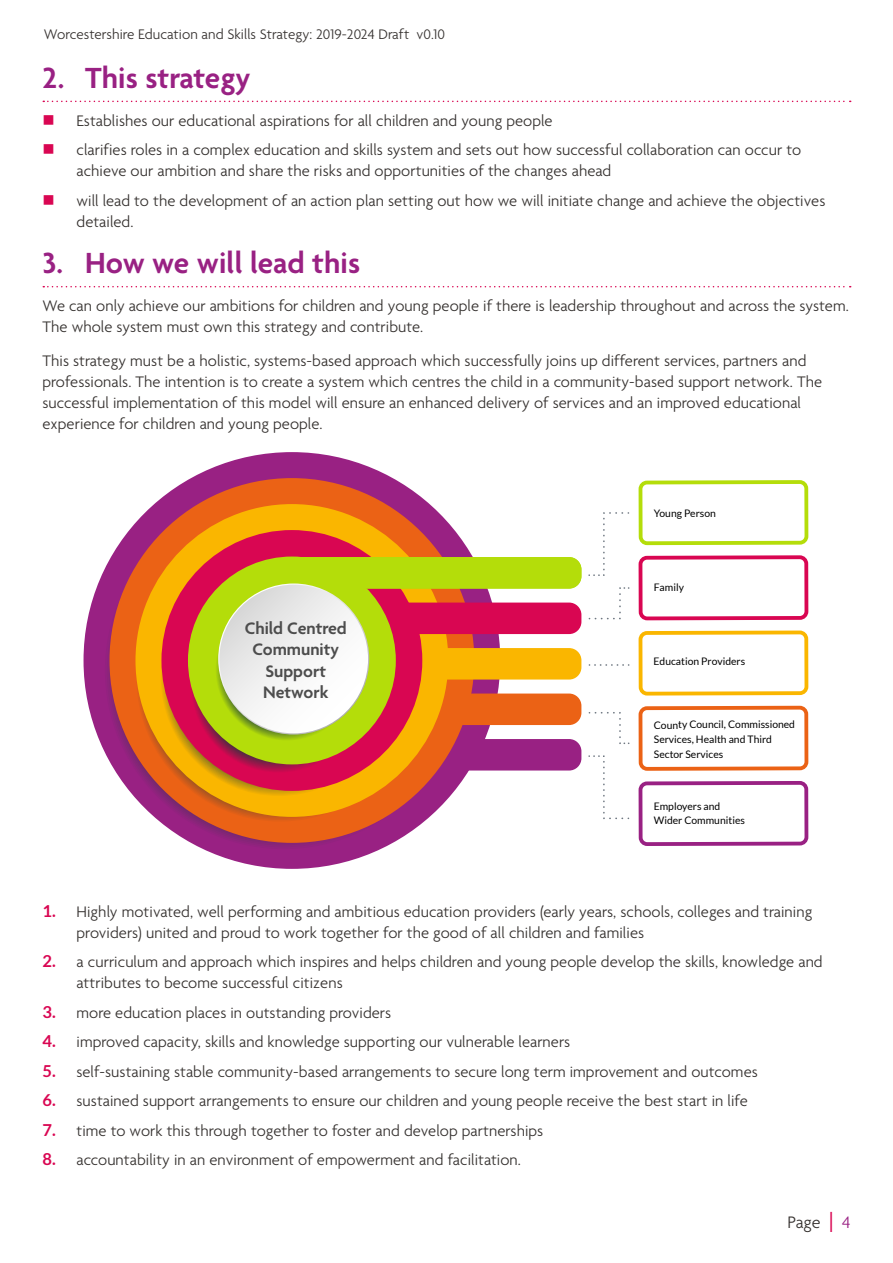
<style>
.page{position:relative;width:893px;height:1263px;background:#fff}
.page>*{position:absolute;margin:0;border:0;box-sizing:border-box;transform-origin:0 0}
.t1{font:600 31.5px "Agenda";letter-spacing:.005em;color:#992183}
.t2{font:600 18px/21.6px "Agenda";color:#4d4d4d;text-align:center}
.t3{font:300 18px "Agenda";color:#35312f}
.Paragraph_Text{font:300 16.5px/21px "Agenda";letter-spacing:.005em;color:#35312f}
.Bullet_Points{font:300 16.5px/21px "Agenda";letter-spacing:.005em;color:#35312f}
.t4{font:300 15px "Agenda";letter-spacing:.005em;color:#35312f}
.t5{font:10.35px/14.9px "Lato";letter-spacing:-.005em;color:#000}
.s1{font-family:"Lato";font-weight:700;color:#d90652}
.s2{font-weight:400;font-size:31.5px;color:#d90652}
.s3{color:#992183}
</style>
<div class="page">
<svg style="left:43px;top:101px;width:808px;height:1px"></svg>
<svg style="left:43px;top:286px;width:808px;height:1px"></svg>
<div style="left:280px;top:739px;width:301px;height:31px;background:#992183;border-radius:12px"></div>
<div style="left:84px;top:452px;width:416px;height:417px;background:#992183;border-radius:50%"></div>
<div style="left:280px;top:693px;width:301px;height:32px;background:#eb6215;border-radius:12px"></div>
<div style="left:110px;top:478px;width:364px;height:365px;background:#eb6215;border-radius:50%"></div>
<div style="left:280px;top:648px;width:301px;height:31px;background:#fab600;border-radius:12px"></div>
<div style="left:135px;top:504px;width:313px;height:313px;background:#fab600;border-radius:50%"></div>
<div style="left:280px;top:602px;width:301px;height:32px;background:#d90652;border-radius:12px"></div>
<div style="left:161px;top:530px;width:261px;height:261px;background:#d90652;border-radius:50%"></div>
<div style="left:188px;top:556px;width:208px;height:208px;background:#b4dd0a;border-radius:50%"></div>
<svg style="left:638px;top:480px;width:171px;height:366px"></svg>
<div style="left:280px;top:557px;width:301px;height:32px;background:#b4dd0a;border-radius:12px"></div>
<svg style="left:218px;top:583px;width:151px;height:151px"></svg>
<svg style="left:219px;top:585px;width:149px;height:148px;background:#f0f0f0"></svg>
<svg style="left:589px;top:512px;width:40px;height:64px"></svg>
<svg style="left:589px;top:587px;width:41px;height:33px"></svg>
<svg style="left:589px;top:755px;width:40px;height:65px"></svg>
<svg style="left:589px;top:712px;width:41px;height:32px"></svg>
<svg style="left:589px;top:664px;width:41px;height:2px"></svg>
<p class="t4" style="left:44px;top:26px;width:403px">Worcestershire Education and Skills Strategy: 2019-2024 Draft v0.10</p>
<p class="t1" style="left:43px;top:58px;width:210px">2. This strategy</p>
<p class="Paragraph_Text" style="left:77px;top:110px;width:478px">Establishes our educational aspirations for all children and young people</p>
<p class="Paragraph_Text" style="left:77px;top:139px;width:726px">clarifies roles in a complex education and skills system and sets out how successful collaboration can occur to achieve our ambition and share the risks and opportunities of the changes ahead</p>
<p class="Paragraph_Text" style="left:77px;top:190px;width:750px">will lead to the development of an action plan setting out how we will initiate change and achieve the objectives detailed.</p>
<p class="t1" style="left:43px;top:244px;width:319px">3. How we will lead this</p>
<p class="Paragraph_Text" style="left:43px;top:295px;width:808px">We can only achieve our ambitions for children and young people if there is leadership throughout and across the system.<br>The whole system must own this strategy and contribute.</p>
<p class="Paragraph_Text" style="left:43px;top:350px;width:781px">This strategy must be a holistic, systems-based approach which successfully joins up different services, partners and professionals. The intention is to create a system which centres the child in a community-based support network. The successful implementation of this model will ensure an enhanced delivery of services and an improved educational experience for children and young people.</p>
<p class="t5" style="left:654px;top:506px;width:64px">Young Person</p>
<p class="t2" style="left:245px;top:616px;width:104px">Child Centred<br>Community<br>Support<br>Network</p>
<p class="t5" style="left:654px;top:580px;width:32px">Family</p>
<p class="t5" style="left:654px;top:654px;width:93px">Education Providers</p>
<p class="t5" style="left:654px;top:717px;width:143px">County Council, Commissioned<br>Services, Health and Third<br>Sector Services</p>
<p class="t5" style="left:654px;top:798px;width:93px">Employers and<br>Wider Communities</p>
<p class="Bullet_Points" style="left:77px;top:900px;width:737px;text-indent:-34px"><span class="s1">1.</span> Highly motivated, well performing and ambitious education providers (early years, schools, colleges and training providers) united and proud to work together for the good of all children and families</p>
<p class="Bullet_Points" style="left:77px;top:951px;width:748px;text-indent:-34px"><span class="s1">2.</span> a curriculum and approach which inspires and helps children and young people develop the skills, knowledge and attributes to become successful citizens</p>
<p class="Bullet_Points" style="left:43px;top:1001px;width:350px"><span class="s1">3.</span> more education places in outstanding providers</p>
<p class="Bullet_Points" style="left:43px;top:1031px;width:529px"><span class="s1">4.</span> improved capacity, skills and knowledge supporting our vulnerable learners</p>
<p class="Bullet_Points" style="left:43px;top:1060px;width:717px"><span class="s1">5.</span> self-sustaining stable community-based arrangements to secure long term improvement and outcomes</p>
<p class="Bullet_Points" style="left:43px;top:1090px;width:707px"><span class="s1">6.</span> sustained support arrangements to ensure our children and young people receive the best start in life</p>
<p class="Bullet_Points" style="left:43px;top:1119px;width:502px"><span class="s1">7.</span> time to work this through together to foster and develop partnerships</p>
<p class="Bullet_Points" style="left:43px;top:1149px;width:480px"><span class="s1">8.</span> accountability in an environment of empowerment and facilitation.</p>
<p class="t3" style="left:787px;top:1211px;width:65px">Page <span class="s2">I</span> <span class="s3">4</span></p>
</div>
